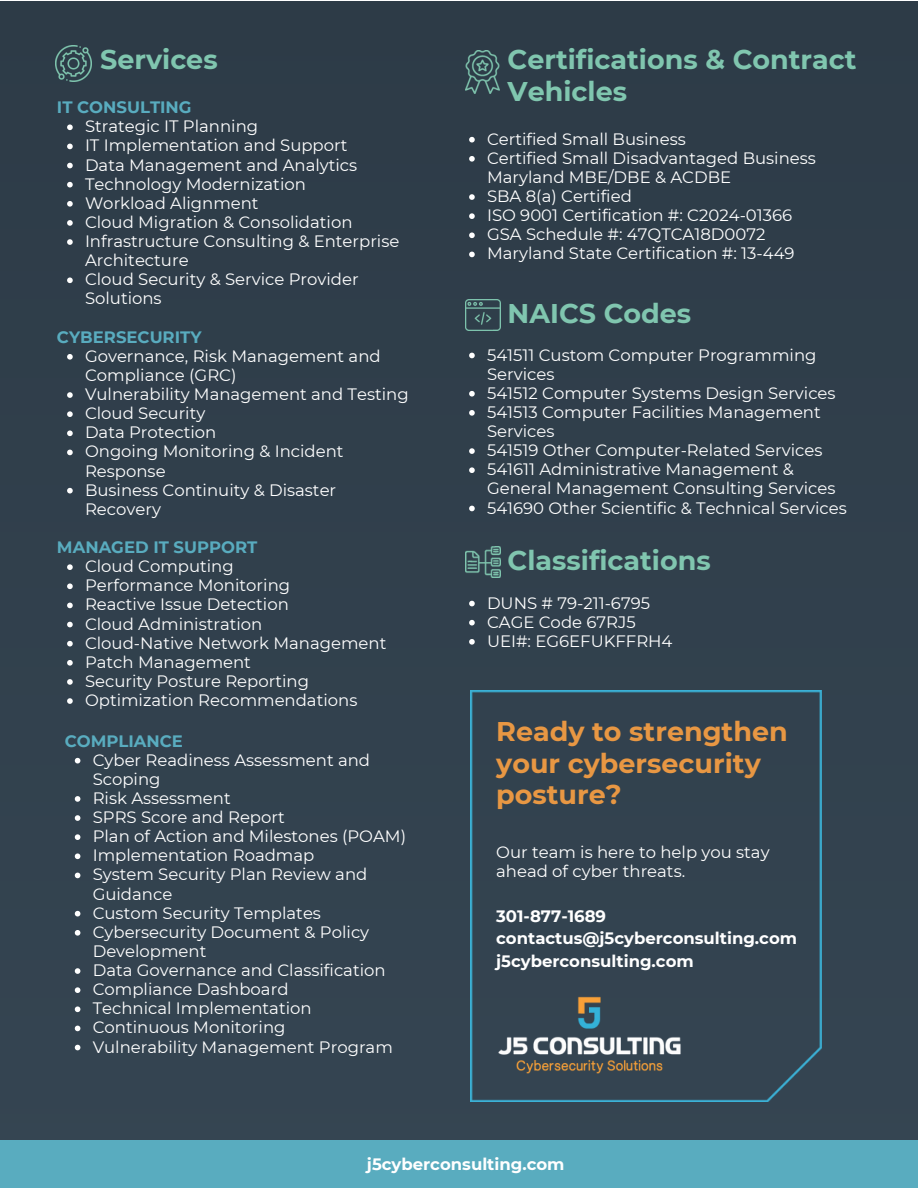
<style>
.page{position:relative;width:918px;height:1188px;background:#fff}
.page>*{position:absolute;margin:0;border:0;box-sizing:border-box;transform-origin:0 0}
.t1{font:700 27px/31.5px "Montserrat";color:#80c6af}
.t2{font:700 27px/31.5px "Montserrat";color:#e89743}
.t3{font:16.5px/19.2px "Montserrat";color:#fff}
.t4{font:700 16.5px/22.5px "Montserrat";color:#fff}
.t5{font:700 16.5px "Montserrat";color:#59acbf}
</style>
<div class="page">
<div style="left:0;top:1px;width:918px;height:1187px;background:#303f4c"></div>
<img style="left:471px;top:691px;width:351px;height:410px">
<img style="left:496px;top:996px;width:186px;height:78px">
<div style="left:0;top:1141px;width:918px;height:47px;background:#59acbf"></div>
<img style="left:55px;top:46px;width:36px;height:36px">
<img style="left:466px;top:51px;width:34px;height:43px">
<img style="left:466px;top:300px;width:35px;height:30px">
<img style="left:466px;top:547px;width:35px;height:30px">
<svg style="left:67px;top:124px;width:6px;height:6px"></svg>
<svg style="left:67px;top:144px;width:6px;height:5px"></svg>
<svg style="left:67px;top:163px;width:6px;height:5px"></svg>
<svg style="left:67px;top:182px;width:6px;height:5px"></svg>
<svg style="left:67px;top:201px;width:6px;height:6px"></svg>
<svg style="left:67px;top:220px;width:6px;height:6px"></svg>
<svg style="left:67px;top:239px;width:6px;height:6px"></svg>
<svg style="left:67px;top:277px;width:6px;height:6px"></svg>
<svg style="left:67px;top:354px;width:6px;height:6px"></svg>
<svg style="left:67px;top:392px;width:6px;height:6px"></svg>
<svg style="left:67px;top:411px;width:6px;height:6px"></svg>
<svg style="left:67px;top:430px;width:6px;height:6px"></svg>
<svg style="left:67px;top:450px;width:6px;height:5px"></svg>
<svg style="left:67px;top:488px;width:6px;height:5px"></svg>
<svg style="left:67px;top:564px;width:6px;height:6px"></svg>
<svg style="left:67px;top:583px;width:6px;height:6px"></svg>
<svg style="left:67px;top:603px;width:6px;height:5px"></svg>
<svg style="left:67px;top:622px;width:6px;height:5px"></svg>
<svg style="left:67px;top:641px;width:6px;height:5px"></svg>
<svg style="left:67px;top:660px;width:6px;height:6px"></svg>
<svg style="left:67px;top:679px;width:6px;height:6px"></svg>
<svg style="left:67px;top:698px;width:6px;height:6px"></svg>
<svg style="left:75px;top:758px;width:5px;height:5px"></svg>
<svg style="left:75px;top:796px;width:5px;height:6px"></svg>
<svg style="left:75px;top:815px;width:5px;height:6px"></svg>
<svg style="left:75px;top:834px;width:5px;height:6px"></svg>
<svg style="left:75px;top:853px;width:5px;height:6px"></svg>
<svg style="left:75px;top:873px;width:5px;height:5px"></svg>
<svg style="left:75px;top:911px;width:5px;height:5px"></svg>
<svg style="left:75px;top:930px;width:5px;height:6px"></svg>
<svg style="left:75px;top:968px;width:5px;height:6px"></svg>
<svg style="left:75px;top:987px;width:5px;height:6px"></svg>
<svg style="left:75px;top:1006px;width:5px;height:6px"></svg>
<svg style="left:75px;top:1026px;width:5px;height:5px"></svg>
<svg style="left:75px;top:1045px;width:5px;height:5px"></svg>
<svg style="left:469px;top:137px;width:6px;height:5px"></svg>
<svg style="left:469px;top:156px;width:6px;height:6px"></svg>
<svg style="left:469px;top:194px;width:6px;height:6px"></svg>
<svg style="left:469px;top:213px;width:6px;height:6px"></svg>
<svg style="left:469px;top:232px;width:6px;height:6px"></svg>
<svg style="left:469px;top:252px;width:6px;height:5px"></svg>
<svg style="left:469px;top:601px;width:6px;height:5px"></svg>
<svg style="left:469px;top:620px;width:6px;height:6px"></svg>
<svg style="left:469px;top:639px;width:6px;height:6px"></svg>
<svg style="left:469px;top:353px;width:6px;height:5px"></svg>
<svg style="left:469px;top:391px;width:6px;height:6px"></svg>
<svg style="left:469px;top:410px;width:6px;height:6px"></svg>
<svg style="left:469px;top:448px;width:6px;height:6px"></svg>
<svg style="left:469px;top:467px;width:6px;height:6px"></svg>
<svg style="left:469px;top:506px;width:6px;height:5px"></svg>
<p class="t1" style="left:100px;top:44px;width:119px">Services</p>
<p class="t5" style="left:57px;top:97px;width:136px">IT CONSULTING</p>
<h1 class="t3" style="left:85px;top:117px;width:175px">Strategic IT Planning</h1>
<h2 class="t3" style="left:85px;top:136px;width:264px">IT Implementation and Support</h2>
<p class="t3" style="left:85px;top:155px;width:274px">Data Management and Analytics</p>
<p class="t3" style="left:85px;top:174px;width:222px">Technology Modernization</p>
<p class="t3" style="left:85px;top:193px;width:175px">Workload Alignment</p>
<p class="t3" style="left:85px;top:212px;width:269px">Cloud Migration &amp; Consolidation</p>
<p class="t3" style="left:85px;top:232px;width:316px">Infrastructure Consulting &amp; Enterprise<br>Architecture</p>
<p class="t3" style="left:85px;top:270px;width:275px">Cloud Security &amp; Service Provider<br>Solutions</p>
<p class="t5" style="left:57px;top:327px;width:146px">CYBERSECURITY</p>
<p class="t3" style="left:85px;top:346px;width:297px">Governance, Risk Management and<br>Compliance (GRC)</p>
<h2 class="t3" style="left:85px;top:385px;width:325px">Vulnerability Management and Testing</h2>
<p class="t3" style="left:85px;top:404px;width:122px">Cloud Security</p>
<p class="t3" style="left:85px;top:423px;width:133px">Data Protection</p>
<p class="t3" style="left:85px;top:442px;width:260px">Ongoing Monitoring &amp; Incident<br>Response</p>
<p class="t3" style="left:85px;top:480px;width:253px">Business Continuity &amp; Disaster<br>Recovery</p>
<p class="t5" style="left:57px;top:537px;width:202px">MANAGED IT SUPPORT</p>
<p class="t3" style="left:85px;top:557px;width:150px">Cloud Computing</p>
<h2 class="t3" style="left:85px;top:576px;width:207px">Performance Monitoring</h2>
<p class="t3" style="left:85px;top:595px;width:205px">Reactive Issue Detection</p>
<p class="t3" style="left:85px;top:614px;width:179px">Cloud Administration</p>
<p class="t3" style="left:85px;top:633px;width:303px">Cloud-Native Network Management</p>
<p class="t3" style="left:85px;top:652px;width:167px">Patch Management</p>
<p class="t3" style="left:85px;top:671px;width:226px">Security Posture Reporting</p>
<p class="t3" style="left:85px;top:691px;width:274px">Optimization Recommendations</p>
<p class="t5" style="left:65px;top:731px;width:120px">COMPLIANCE</p>
<p class="t3" style="left:93px;top:750px;width:279px">Cyber Readiness Assessment and<br>Scoping</p>
<h2 class="t3" style="left:93px;top:788px;width:139px">Risk Assessment</h2>
<p class="t3" style="left:93px;top:808px;width:194px">SPRS Score and Report</p>
<p class="t3" style="left:93px;top:827px;width:315px">Plan of Action and Milestones (POAM)</p>
<p class="t3" style="left:93px;top:846px;width:223px">Implementation Roadmap</p>
<p class="t3" style="left:93px;top:865px;width:276px">System Security Plan Review and<br>Guidance</p>
<p class="t3" style="left:93px;top:903px;width:230px">Custom Security Templates</p>
<p class="t3" style="left:93px;top:922px;width:278px">Cybersecurity Document &amp; Policy<br>Development</p>
<p class="t3" style="left:93px;top:961px;width:294px">Data Governance and Classification</p>
<p class="t3" style="left:93px;top:980px;width:197px">Compliance Dashboard</p>
<p class="t3" style="left:93px;top:999px;width:220px">Technical Implementation</p>
<p class="t3" style="left:93px;top:1018px;width:194px">Continuous Monitoring</p>
<p class="t3" style="left:93px;top:1037px;width:302px">Vulnerability Management Program</p>
<p class="t1" style="left:508px;top:44px;width:350px">Certifications &amp; Contract<br>Vehicles</p>
<p class="t3" style="left:487px;top:129px;width:200px">Certified Small Business</p>
<p class="t3" style="left:487px;top:148px;width:330px">Certified Small Disadvantaged Business<br>Maryland MBE/DBE &amp; ACDBE</p>
<p class="t3" style="left:487px;top:187px;width:146px">SBA 8(a) Certified</p>
<h1 class="t3" style="left:487px;top:206px;width:307px">ISO 9001 Certification #: C2024-01366</h1>
<p class="t3" style="left:487px;top:225px;width:280px">GSA Schedule #: 47QTCA18D0072</p>
<p class="t3" style="left:487px;top:244px;width:309px">Maryland State Certification #: 13-449</p>
<h1 class="t1" style="left:508px;top:298px;width:185px">NAICS Codes</h1>
<p class="t3" style="left:487px;top:345px;width:331px">541511 Custom Computer Programming<br>Services</p>
<p class="t3" style="left:487px;top:383px;width:350px">541512 Computer Systems Design Services</p>
<p class="t3" style="left:487px;top:402px;width:335px">541513 Computer Facilities Management<br>Services</p>
<p class="t3" style="left:487px;top:441px;width:337px">541519 Other Computer-Related Services</p>
<p class="t3" style="left:487px;top:460px;width:350px">541611 Administrative Management &amp;<br>General Management Consulting Services</p>
<p class="t3" style="left:487px;top:498px;width:361px">541690 Other Scientific &amp; Technical Services</p>
<p class="t1" style="left:508px;top:545px;width:205px">Classifications</p>
<p class="t3" style="left:487px;top:593px;width:165px">DUNS # 79-211-6795</p>
<p class="t3" style="left:487px;top:612px;width:150px">CAGE Code 67RJ5</p>
<p class="t3" style="left:487px;top:631px;width:187px">UEI#: EG6EFUKFFRH4</p>
<h1 class="t2" style="left:496px;top:716px;width:293px">Ready to strengthen your cybersecurity posture?</h1>
<p class="t3" style="left:496px;top:843px;width:275px">Our team is here to help you stay ahead of cyber threats.</p>
<p class="t4" style="left:496px;top:905px;width:302px">301-877-1689 contactus@j5cyberconsulting.com j5cyberconsulting.com</p>
<p class="t4" style="left:367px;top:1153px;width:199px">j5cyberconsulting.com</p>
</div>
